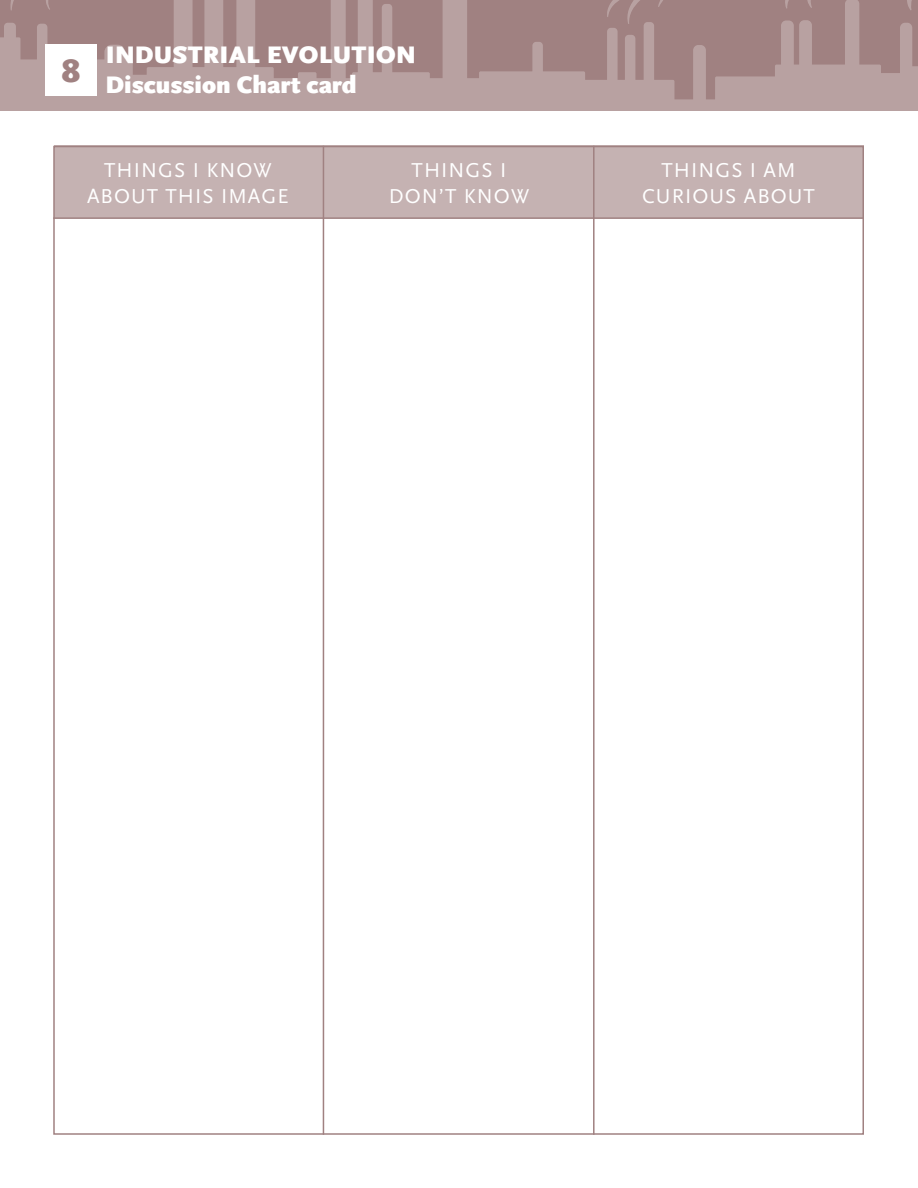
<style>
.page{position:relative;width:918px;height:1188px;background:#fff}
.page>*{position:absolute;margin:0;border:0;box-sizing:border-box;transform-origin:0 0}
.t1{font:900 33.9px "Scala Sans OT";color:#a08181}
.t2{font:900 25.05px/30.3px "Scala Sans OT";letter-spacing:.01em;color:#fff}
.t3{font:21px/25.2px "Scala Sans LF Caps";letter-spacing:.05em;color:#fff;text-align:center}
</style>
<div class="page">
<div style="left:54px;top:146px;width:810px;height:72px;background:#c5b2b2"></div>
<svg style="left:0;top:0;width:918px;height:111px;background:#ae9494"></svg>
<svg style="left:10px;top:0;width:908px;height:24px;background:#a38686"></svg>
<div style="left:45px;top:44px;width:52px;height:52px;background:#fff"></div>
<hr style="left:323px;top:146px;width:1px;height:989px;background:#a08181">
<hr style="left:593px;top:146px;width:2px;height:989px;background:#a08181">
<hr style="left:53px;top:217px;width:811px;height:2px;background:#a08181">
<h1 class="t1" style="left:61px;top:52px;width:21px">8</h1>
<p class="t2" style="left:106px;top:39px;width:312px">INDUSTRIAL EVOLUTION<br>Discussion Chart card</p>
<p class="t3" style="left:87px;top:158px;width:203px">THINGS I KNOW<br>ABOUT THIS IMAGE</p>
<p class="t3" style="left:389px;top:158px;width:142px">THINGS I<br>DON’T KNOW</p>
<p class="t3" style="left:642px;top:158px;width:174px">THINGS I AM<br>CURIOUS ABOUT</p>
</div>
